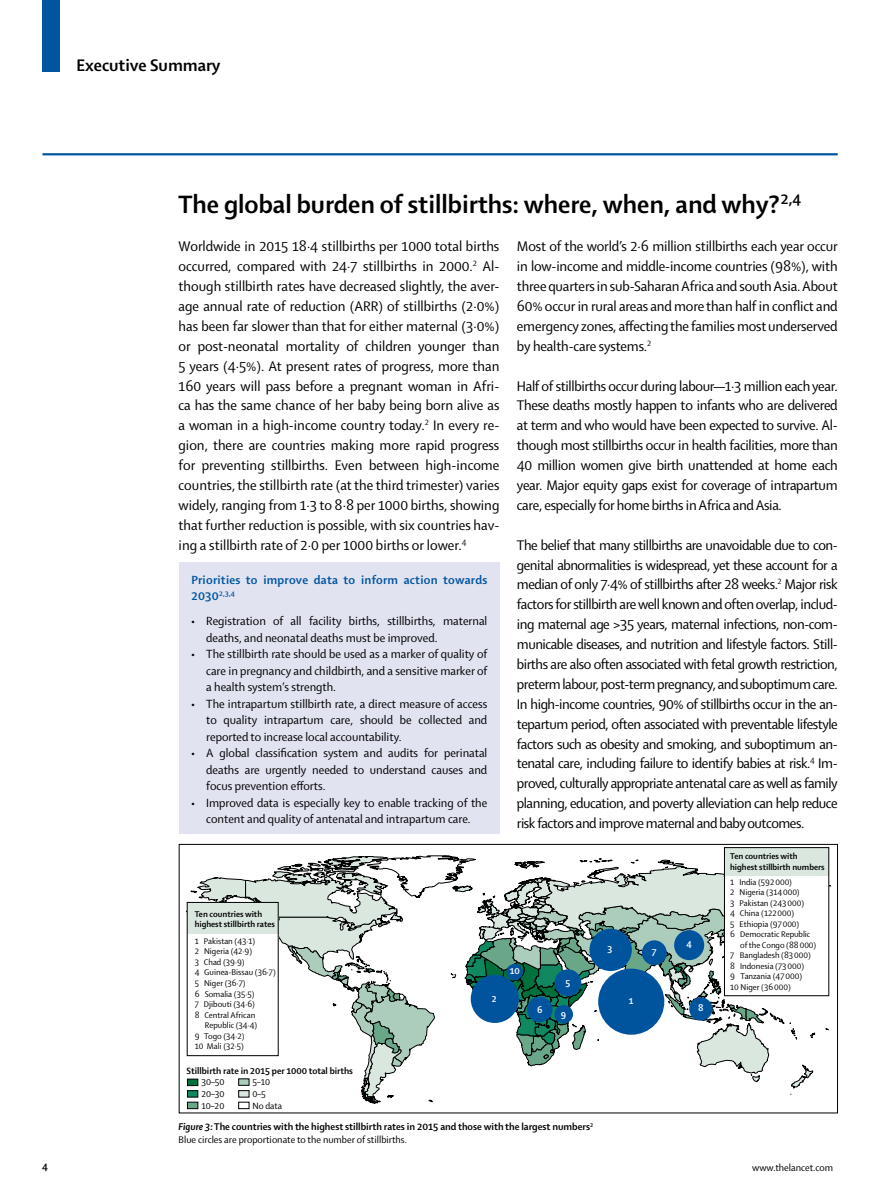
<style>
.page{position:relative;width:893px;height:1200px;background:#fff}
.page>*{position:absolute;margin:0;border:0;box-sizing:border-box;transform-origin:0 0}
.t1{font:700 27px "Shaker 2 Lancet";color:#000}
.t2{font:700 18px "Shaker 2 Lancet";color:#000}
.t3{font:15px/19.8px "Shaker 2 Lancet";letter-spacing:-.02em;color:#000;text-align:justify}
.t4{font:12.75px/16.5px "Shaker 2 Lancet";color:#000;text-align:justify}
.t5{font:700 12.75px "Shaker 2 Lancet";letter-spacing:.02em;color:#0055a0}
.t6{font:700 10.5px/12.9px "Shaker 2 Lancet";color:#000}
.t7{font:10.5px "Shaker 2 Lancet";color:#000}
.t8{font:700 9.75px "Shaker 2 Lancet";color:#000}
.t9{font:9.75px/11.7px "Shaker 2 Lancet";color:#000;text-align:justify}
.t10{font:700 9.75px "Shaker 2 Lancet";color:#fff}
.t11{font:9px "Shaker 2 Lancet";color:#000}
.t12{font:700 9px/10.5px "Shaker 2 Lancet";color:#000}
.t13{font:700 7.5px "Shaker 2 Lancet";color:#0055a0}
.s1{font-size:12.75px}
.s2{font-family:"Myriad Pro";font-size:11.7px}
.s3{font-style:italic}
.s4{font-weight:400}
</style>
<div class="page">
<hr style="left:42px;top:153px;width:796px;height:2px;background:#0055a0">
<div style="left:43px;top:0;width:17px;height:71px;background:#0055a0"></div>
<div style="left:179px;top:562px;width:321px;height:271px;background:#e1e3f1"></div>
<svg style="left:186px;top:855px;width:645px;height:248px"></svg>
<div style="left:187px;top:902px;width:91px;height:153px;background:#fff"></div>
<div style="left:187px;top:902px;width:91px;height:31px;background:#d9e7df"></div>
<div style="left:724px;top:847px;width:105px;height:148px;background:#fff"></div>
<div style="left:724px;top:847px;width:105px;height:28px;background:#d9e7df"></div>
<div style="left:724px;top:847px;width:105px;height:148px;border:1px solid #000"></div>
<svg style="left:187px;top:1089px;width:11px;height:8px"></svg>
<svg style="left:187px;top:1101px;width:11px;height:7px"></svg>
<div style="left:187px;top:1078px;width:11px;height:7px;background:#00703c;border:1px solid #000"></div>
<svg style="left:238px;top:1078px;width:11px;height:7px"></svg>
<svg style="left:238px;top:1089px;width:11px;height:8px"></svg>
<svg style="left:238px;top:1101px;width:11px;height:7px"></svg>
<div style="left:598px;top:968px;width:66px;height:66px;background:#00549e;border-radius:50%"></div>
<div style="left:471px;top:974px;width:48px;height:48px;background:#00549e;border-radius:50%"></div>
<div style="left:589px;top:928px;width:43px;height:42px;background:#00549e;border-radius:50%"></div>
<div style="left:674px;top:929px;width:30px;height:30px;background:#00549e;border-radius:50%"></div>
<div style="left:554px;top:969px;width:27px;height:26px;background:#00549e;border-radius:50%"></div>
<div style="left:527px;top:996px;width:25px;height:25px;background:#00549e;border-radius:50%"></div>
<div style="left:642px;top:940px;width:25px;height:24px;background:#00549e;border-radius:50%"></div>
<div style="left:689px;top:997px;width:23px;height:23px;background:#00549e;border-radius:50%"></div>
<div style="left:554px;top:1004px;width:19px;height:19px;background:#00549e;border-radius:50%"></div>
<div style="left:506px;top:963px;width:17px;height:16px;background:#00549e;border-radius:50%"></div>
<div style="left:179px;top:844px;width:659px;height:268px;border:1px solid #000"></div>
<p class="t2" style="left:77px;top:54px;width:145px">Executive Summary</p>
<h1 class="t1" style="left:179px;top:186px;width:624px">The global burden of stillbirths: where, when, and why? <sup>2,4</sup></h1>
<p class="t3" style="left:179px;top:236px;width:322px">Worldwide in 2015 18.4 stillbirths per 1000 total births occurred, compared with 24.7 stillbirths in 2000.<sup>2</sup> Al&shy;though stillbirth rates have decreased slightly, the aver&shy;age annual rate of reduction (ARR) of stillbirths (2.0%) has been far slower than that for either maternal (3.0%) or post-neonatal mortality of children younger than 5 years (4.5%). At present rates of progress, more than 160 years will pass before a pregnant woman in Afri&shy;ca has the same chance of her baby being born alive as a woman in a high-income country today.<sup>2</sup> In every re&shy;gion, there are countries making more rapid progress for preventing stillbirths. Even between high-income countries, the stillbirth rate (at the third trimester) varies widely, ranging from 1.3 to 8.8 per 1000 births, showing that further reduction is possible, with six countries hav&shy;ing a stillbirth rate of 2.0 per 1000 births or lower.<sup>4</sup></p>
<p class="t5" style="left:191px;top:571px;width:297px">Priorities to improve data to inform action towards</p>
<p class="t13" style="left:191px;top:588px;width:45px"><span class="s1">2030</span> 2,3,4</p>
<p class="t4" style="left:206px;top:612px;width:283px;text-indent:-15px"><span class="s2">•</span> Registration of all facility births, stillbirths, maternal deaths, and neonatal deaths must be improved.</p>
<p class="t4" style="left:206px;top:645px;width:283px;text-indent:-15px"><span class="s2">•</span> The stillbirth rate should be used as a marker of quality of care in pregnancy and childbirth, and a sensitive marker of a health system’s strength.</p>
<p class="t4" style="left:206px;top:694px;width:283px;text-indent:-15px"><span class="s2">•</span> The intrapartum stillbirth rate, a direct measure of access to quality intrapartum care, should be collected and reported to increase local accountability.</p>
<p class="t4" style="left:206px;top:744px;width:283px;text-indent:-15px"><span class="s2">•</span> A global classification system and audits for perinatal deaths are urgently needed to understand causes and focus prevention efforts.</p>
<p class="t4" style="left:191px;top:793px;width:297px;text-align:center"><span class="s2">•</span> Improved data is especially key to enable tracking of the content and quality of antenatal and intrapartum care.</p>
<p class="t3" style="left:517px;top:236px;width:322px">Most of the world’s 2.6 million stillbirths each year occur in low-income and middle-income countries (98%), with three quarters in sub-Saharan Africa and south Asia. About 60% occur in rural areas and more than half in conflict and emergency zones, affecting the families most underserved by health-care systems.<sup>2</sup></p>
<p class="t3" style="left:517px;top:375px;width:322px">Half of stillbirths occur during labour—1.3 million each year.<br>These deaths mostly happen to infants who are delivered at term and who would have been expected to survive. Al&shy;though most stillbirths occur in health facilities, more than 40 million women give birth unattended at home each year. Major equity gaps exist for coverage of intrapartum care, especially for home births in Africa and Asia.</p>
<p class="t3" style="left:517px;top:534px;width:322px">The belief that many stillbirths are unavoidable due to con&shy;genital abnormalities is widespread, yet these account for a median of only 7.4% of stillbirths after 28 weeks.<sup>2</sup> Major risk factors for stillbirth are well known and often overlap, includ&shy;ing maternal age &gt;35 years, maternal infections, non-com&shy;municable diseases, and nutrition and lifestyle factors. Still&shy;births are also often associated with fetal growth restriction, preterm labour, post-term pregnancy, and suboptimum care.<br>In high-income countries, 90% of stillbirths occur in the an&shy;tepartum period, often associated with preventable lifestyle factors such as obesity and smoking, and suboptimum an&shy;tenatal care, including failure to identify babies at risk.<sup>4</sup> Im&shy;proved, culturally appropriate antenatal care as well as family planning, education, and poverty alleviation can help reduce risk factors and improve maternal and baby outcomes.</p>
<p class="t12" style="left:195px;top:907px;width:82px">Ten countries with highest stillbirth rates</p>
<p class="t11" style="left:195px;top:934px;width:62px">1 Pakistan (43·1)</p>
<p class="t11" style="left:195px;top:945px;width:59px">2 Nigeria (42·9)</p>
<p class="t11" style="left:195px;top:955px;width:52px">3 Chad (39·9)</p>
<p class="t11" style="left:195px;top:966px;width:83px">4 Guinea-Bissau (36·7)</p>
<p class="t11" style="left:195px;top:976px;width:53px">5 Niger (36·7)</p>
<p class="t11" style="left:195px;top:987px;width:61px">6 Somalia (35·5)</p>
<p class="t11" style="left:195px;top:998px;width:62px">7 Djibouti (34·6)</p>
<p class="t11" style="left:195px;top:1008px;width:62px">8 Central African</p>
<p class="t11" style="left:205px;top:1019px;width:54px">Republic (34·4)</p>
<p class="t11" style="left:195px;top:1029px;width:51px">9 Togo (34·2)</p>
<p class="t11" style="left:195px;top:1040px;width:51px">10 Mali (32·5)</p>
<p class="t8" style="left:186px;top:1063px;width:168px">Stillbirth rate in 2015 per 1000 total births</p>
<p class="t9" style="left:201px;top:1075px;width:25px">30–50<br>20–30<br>10–20</p>
<p class="t9" style="left:252px;top:1075px;width:31px;text-align:left">5–10<br>0–5<br>No data</p>
<p class="t10" style="left:492px;top:991px;width:6px">2</p>
<p class="t10" style="left:510px;top:964px;width:12px">10</p>
<p class="t10" style="left:537px;top:1002px;width:7px">6</p>
<p class="t10" style="left:565px;top:975px;width:6px">5</p>
<p class="t10" style="left:561px;top:1007px;width:7px">9</p>
<p class="t6" style="left:179px;top:1119px;width:416px"><span class="s3">Figure 3:</span> The countries with the highest stillbirth rates in 2015 and those with the largest numbers<sup>2<br></sup><span class="s4">Blue circles are proportionate to the number of stillbirths.</span></p>
<p class="t10" style="left:607px;top:942px;width:6px">3</p>
<p class="t10" style="left:652px;top:945px;width:6px">7</p>
<p class="t10" style="left:629px;top:994px;width:6px">1</p>
<p class="t10" style="left:686px;top:937px;width:7px">4</p>
<p class="t10" style="left:698px;top:1001px;width:7px">8</p>
<p class="t12" style="left:730px;top:850px;width:96px">Ten countries with highest stillbirth numbers</p>
<p class="t11" style="left:730px;top:875px;width:63px">1 India (592000)</p>
<p class="t11" style="left:730px;top:886px;width:71px">2 Nigeria (314000)</p>
<p class="t11" style="left:730px;top:896px;width:75px">3 Pakistan (243000)</p>
<p class="t11" style="left:730px;top:907px;width:66px">4 China (122000)</p>
<p class="t11" style="left:730px;top:917px;width:71px">5 Ethiopia (97000)</p>
<p class="t11" style="left:730px;top:928px;width:82px">6 Democratic Republic</p>
<p class="t11" style="left:740px;top:938px;width:78px">of the Congo (88000)</p>
<p class="t11" style="left:730px;top:949px;width:82px">7 Bangladesh (83000)</p>
<p class="t11" style="left:730px;top:959px;width:75px">8 Indonesia (73000)</p>
<p class="t11" style="left:730px;top:970px;width:73px">9 Tanzania (47000)</p>
<p class="t11" style="left:730px;top:980px;width:62px">10 Niger (36000)</p>
<p class="t6" style="left:42px;top:1159px;width:7px">4</p>
<p class="t7" style="left:752px;top:1160px;width:82px">www.thelancet.com</p>
</div>
